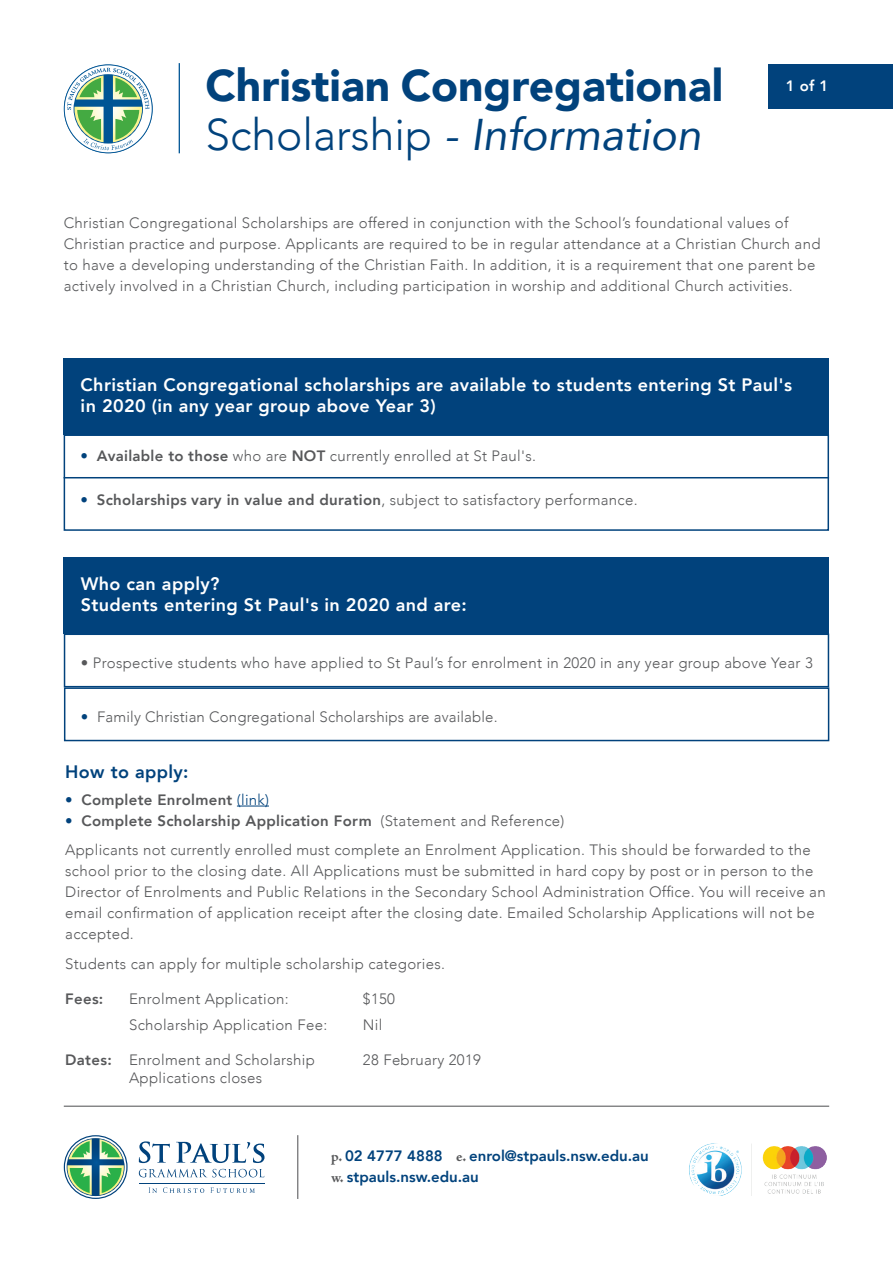
<style>
.page{position:relative;width:893px;height:1263px;background:#fff}
.page>*{position:absolute;margin:0;border:0;box-sizing:border-box;transform-origin:0 0}
.t1{font:900 44.4px/49.1px "Avenir";color:#01427c}
.t2{font:800 18px/21.6px "Avenir";letter-spacing:.02em;color:#fff}
.t3{font:800 18px "Avenir";letter-spacing:.02em;color:#01427c}
.t4{font:300 15px/21px "Avenir";letter-spacing:.02em;color:#57585a}
.t5{font:800 15px "Avenir";letter-spacing:.02em;color:#57585a}
.t6{font:800 15px "Avenir";color:#01427c}
.t7{font:800 15px "Avenir";color:#fff}
.s1{font-weight:300}
.s2{font-weight:400;font-style:italic}
.s3{color:#01427c}
.s4{font-weight:800}
.s5{font-weight:300;color:#01427c}
.s6{font-family:"Adobe Jenson Pro";font-weight:700;color:#57585a}
</style>
<div class="page">
<div style="left:769px;top:64px;width:124px;height:45px;background:#01427c"></div>
<div style="left:64px;top:358px;width:765px;height:76px;background:#01427c"></div>
<div style="left:64px;top:557px;width:765px;height:76px;background:#01427c"></div>
<div style="left:64px;top:434px;width:765px;height:97px;border:2px solid #01427c"></div>
<div style="left:64px;top:633px;width:765px;height:54px;border:2px solid #01427c"></div>
<hr style="left:64px;top:477px;width:765px;height:1px;background:#01427c">
<div style="left:64px;top:687px;width:765px;height:54px;border:2px solid #01427c"></div>
<hr style="left:179px;top:63px;width:1px;height:90px;background:#005595">
<svg style="left:64px;top:64px;width:89px;height:89px"></svg>
<img style="left:689px;top:1143px;width:138px;height:53px">
<svg style="left:139px;top:1141px;width:31px;height:22px"></svg>
<svg style="left:176px;top:1142px;width:88px;height:21px"></svg>
<svg style="left:139px;top:1169px;width:125px;height:8px"></svg>
<hr style="left:139px;top:1183px;width:125px;height:1px;background:#01427c">
<svg style="left:149px;top:1187px;width:8px;height:6px"></svg>
<svg style="left:163px;top:1187px;width:41px;height:6px"></svg>
<svg style="left:210px;top:1187px;width:45px;height:6px"></svg>
<svg style="left:64px;top:1135px;width:64px;height:64px"></svg>
<hr style="left:64px;top:1106px;width:765px;height:1px;background:#57585a">
<hr style="left:297px;top:1135px;width:1px;height:64px;background:#57585a">
<hr style="left:237px;top:806px;width:32px;height:1px;background:#01427c">
<p class="t1" style="left:206px;top:60px;width:519px">Christian Congregational<br><span class="s1">Scholarship</span> <span class="s2">- Information</span></p>
<p class="t7" style="left:786px;top:74px;width:44px">1 of 1</p>
<p class="t4" style="left:64px;top:212px;width:758px">Christian Congregational Scholarships are offered in conjunction with the School’s foundational values of Christian practice and purpose. Applicants are required to be in regular attendance at a Christian Church and to have a developing understanding of the Christian Faith. In addition, it is a requirement that one parent be actively involved in a Christian Church, including participation in worship and additional Church activities.</p>
<p class="t2" style="left:81px;top:374px;width:713px">Christian Congregational scholarships are available to students entering St Paul's in 2020 (in any year group above Year 3)</p>
<p class="t4" style="left:81px;top:446px;width:457px"><span class="s3">•</span> <span class="s4">Available to those</span> who are <span class="s4">NOT</span> currently enrolled at St Paul's.</p>
<p class="t5" style="left:81px;top:488px;width:558px"><span class="s5">•</span> Scholarships vary in value and duration<span class="s1">, subject to satisfactory performance.</span></p>
<p class="t2" style="left:81px;top:573px;width:388px">Who can apply?<br>Students entering St Paul's in 2020 and are:</p>
<p class="t4" style="left:81px;top:652px;width:733px">• Prospective students who have applied to St Paul’s for enrolment in 2020 in any year group above Year 3</p>
<p class="t4" style="left:81px;top:706px;width:418px"><span class="s3">•</span> Family Christian Congregational Scholarships are available.</p>
<p class="t3" style="left:65px;top:758px;width:125px">How to apply:</p>
<p class="t5" style="left:65px;top:788px;width:205px"><span class="s5">•</span> Complete Enrolment <span class="s5">(link)</span></p>
<p class="t5" style="left:65px;top:809px;width:501px"><span class="s5">•</span> Complete Scholarship Application Form <span class="s1">(Statement and Reference)</span></p>
<p class="t4" style="left:65px;top:840px;width:762px">Applicants not currently enrolled must complete an Enrolment Application. This should be forwarded to the school prior to the closing date. All Applications must be submitted in hard copy by post or in person to the Director of Enrolments and Public Relations in the Secondary School Administration Office. You will receive an email confirmation of application receipt after the closing date. Emailed Scholarship Applications will not be accepted.</p>
<p class="t4" style="left:65px;top:953px;width:381px">Students can apply for multiple scholarship categories.</p>
<p class="t5" style="left:65px;top:987px;width:40px">Fees:</p>
<p class="t4" style="left:129px;top:988px;width:161px">Enrolment Application:</p>
<p class="t4" style="left:363px;top:988px;width:34px">$150</p>
<p class="t4" style="left:129px;top:1015px;width:200px">Scholarship Application Fee:</p>
<p class="t4" style="left:363px;top:1015px;width:21px">Nil</p>
<p class="t4" style="left:65px;top:1050px;width:251px"><span class="s4">Dates:</span> Enrolment and Scholarship</p>
<p class="t4" style="left:363px;top:1050px;width:120px">28 February 2019</p>
<p class="t4" style="left:129px;top:1068px;width:135px">Applications closes</p>
<p class="t6" style="left:331px;top:1144px;width:319px"><span class="s6">p.</span> 02 4777 4888 <span class="s6">e.</span> enrol@stpauls.nsw.edu.au</p>
<p class="t6" style="left:331px;top:1165px;width:149px"><span class="s6">w.</span> stpauls.nsw.edu.au</p>
</div>
